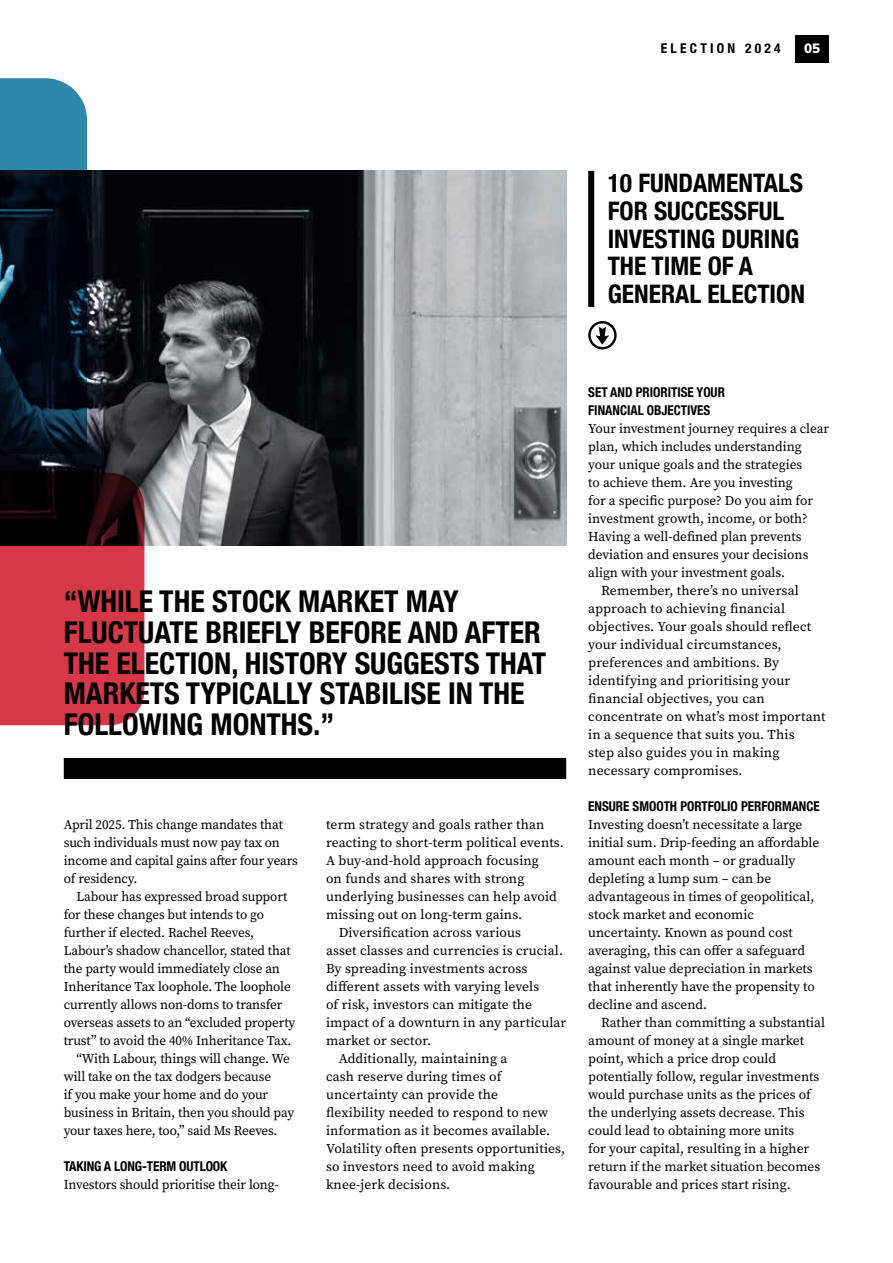
<style>
.page{position:relative;width:893px;height:1263px;background:#fff}
.page>*{position:absolute;margin:0;border:0;box-sizing:border-box;transform-origin:0 0}
.t1{font:700 condensed 30px/30.6px "Helvetica Neue";color:#000}
.t2{font:700 condensed 25.5px/27.6px "Helvetica Neue";color:#000}
.t3{font:13.5px/18px "Source Serif Pro";color:#000}
.t4{font:700 condensed 13.5px/18px "Helvetica Neue";color:#000}
.t5{font:700 condensed 13.5px "Helvetica Neue";letter-spacing:.24em;color:#000}
.t6{font:900 13.5px "Nunito Sans";color:#fff}
</style>
<div class="page">
<div style="left:795px;top:35px;width:34px;height:27px;background:#000"></div>
<div style="left:588px;top:171px;width:6px;height:136px;background:#000"></div>
<svg style="left:588px;top:321px;width:29px;height:28px"></svg>
<img style="left:157px;top:171px;width:409px;height:375px">
<div style="left:64px;top:758px;width:502px;height:21px;background:#000"></div>
<svg style="left:0;top:78px;width:157px;height:648px;background:#5c3c47"></svg>
<p class="t5" style="left:661px;top:40px;width:121px">ELECTION 2024</p>
<p class="t6" style="left:804px;top:39px;width:18px">05</p>
<h2 class="t2" style="left:608px;top:169px;width:199px">10 FUNDAMENTALS<br>FOR SUCCESSFUL<br>INVESTING DURING<br>THE TIME OF A<br>GENERAL ELECTION</h2>
<h1 class="t1" style="left:64px;top:586px;width:484px">“WHILE THE STOCK MARKET MAY<br>FLUCTUATE BRIEFLY BEFORE AND AFTER<br>THE ELECTION, HISTORY SUGGESTS THAT<br>MARKETS TYPICALLY STABILISE IN THE<br>FOLLOWING MONTHS.”</h1>
<p class="t3" style="left:64px;top:816px;width:235px">April 2025. This change mandates that such individuals must now pay tax on income and capital gains after four years of residency.</p>
<p class="t3" style="left:77px;top:888px;width:212px">Labour has expressed broad support</p>
<p class="t3" style="left:64px;top:906px;width:202px">for these changes but intends to go</p>
<p class="t3" style="left:64px;top:924px;width:192px">further if elected. Rachel Reeves,</p>
<p class="t3" style="left:64px;top:942px;width:229px">Labour’s shadow chancellor, stated that</p>
<p class="t3" style="left:64px;top:960px;width:218px">the party would immediately close an</p>
<p class="t3" style="left:64px;top:978px;width:229px">Inheritance Tax loophole. The loophole</p>
<p class="t3" style="left:64px;top:996px;width:220px">currently allows non-doms to transfer</p>
<p class="t3" style="left:64px;top:1014px;width:233px">overseas assets to an “excluded property</p>
<p class="t3" style="left:64px;top:1032px;width:229px">trust” to avoid the 40% Inheritance Tax.</p>
<p class="t3" style="left:77px;top:1050px;width:215px">“With Labour, things will change. We</p>
<p class="t3" style="left:64px;top:1068px;width:209px">will take on the tax dodgers because</p>
<p class="t3" style="left:64px;top:1086px;width:206px">if you make your home and do your</p>
<p class="t3" style="left:64px;top:1104px;width:232px">business in Britain, then you should pay</p>
<p class="t3" style="left:64px;top:1122px;width:215px">your taxes here, too,” said Ms Reeves.</p>
<p class="t4" style="left:64px;top:1157px;width:165px">TAKING A LONG-TERM OUTLOOK</p>
<p class="t3" style="left:64px;top:1176px;width:216px">Investors should prioritise their long-</p>
<p class="t3" style="left:326px;top:816px;width:220px">term strategy and goals rather than</p>
<p class="t3" style="left:326px;top:834px;width:239px">reacting to short-term political events.</p>
<p class="t3" style="left:326px;top:852px;width:214px">A buy-and-hold approach focusing</p>
<p class="t3" style="left:326px;top:870px;width:200px">on funds and shares with strong</p>
<p class="t3" style="left:326px;top:888px;width:232px">underlying businesses can help avoid</p>
<p class="t3" style="left:326px;top:906px;width:198px">missing out on long-term gains.</p>
<p class="t3" style="left:339px;top:924px;width:184px">Diversification across various</p>
<p class="t3" style="left:326px;top:942px;width:239px">asset classes and currencies is crucial.</p>
<p class="t3" style="left:326px;top:960px;width:203px">By spreading investments across</p>
<p class="t3" style="left:326px;top:978px;width:215px">different assets with varying levels</p>
<p class="t3" style="left:326px;top:996px;width:208px">of risk, investors can mitigate the</p>
<p class="t3" style="left:326px;top:1014px;width:242px">impact of a downturn in any particular</p>
<p class="t3" style="left:326px;top:1032px;width:107px">market or sector.</p>
<p class="t3" style="left:339px;top:1050px;width:170px">Additionally, maintaining a</p>
<p class="t3" style="left:326px;top:1068px;width:177px">cash reserve during times of</p>
<p class="t3" style="left:326px;top:1086px;width:174px">uncertainty can provide the</p>
<p class="t3" style="left:326px;top:1104px;width:224px">flexibility needed to respond to new</p>
<p class="t3" style="left:326px;top:1122px;width:226px">information as it becomes available.</p>
<p class="t3" style="left:326px;top:1140px;width:241px">Volatility often presents opportunities,</p>
<p class="t3" style="left:326px;top:1158px;width:210px">so investors need to avoid making</p>
<p class="t3" style="left:326px;top:1176px;width:126px">knee-jerk decisions.</p>
<p class="t4" style="left:588px;top:383px;width:138px">SET AND PRIORITISE YOUR<br>FINANCIAL OBJECTIVES</p>
<p class="t3" style="left:588px;top:420px;width:242px">Your investment journey requires a clear</p>
<p class="t3" style="left:588px;top:438px;width:215px">plan, which includes understanding</p>
<p class="t3" style="left:588px;top:456px;width:216px">your unique goals and the strategies</p>
<p class="t3" style="left:588px;top:474px;width:206px">to achieve them. Are you investing</p>
<p class="t3" style="left:588px;top:492px;width:226px">for a specific purpose? Do you aim for</p>
<p class="t3" style="left:588px;top:510px;width:221px">investment growth, income, or both?</p>
<p class="t3" style="left:588px;top:528px;width:215px">Having a well-defined plan prevents</p>
<p class="t3" style="left:588px;top:546px;width:222px">deviation and ensures your decisions</p>
<p class="t3" style="left:588px;top:564px;width:198px">align with your investment goals.</p>
<p class="t3" style="left:601px;top:582px;width:199px">Remember, there’s no universal</p>
<p class="t3" style="left:588px;top:600px;width:198px">approach to achieving financial</p>
<p class="t3" style="left:588px;top:618px;width:225px">objectives. Your goals should reflect</p>
<p class="t3" style="left:588px;top:636px;width:195px">your individual circumstances,</p>
<p class="t3" style="left:588px;top:654px;width:192px">preferences and ambitions. By</p>
<p class="t3" style="left:588px;top:672px;width:204px">identifying and prioritising your</p>
<p class="t3" style="left:588px;top:690px;width:178px">financial objectives, you can</p>
<p class="t3" style="left:588px;top:708px;width:239px">concentrate on what’s most important</p>
<p class="t3" style="left:588px;top:726px;width:208px">in a sequence that suits you. This</p>
<p class="t3" style="left:588px;top:744px;width:193px">step also guides you in making</p>
<p class="t3" style="left:588px;top:762px;width:156px">necessary compromises.</p>
<p class="t4" style="left:588px;top:797px;width:233px">ENSURE SMOOTH PORTFOLIO PERFORMANCE</p>
<p class="t3" style="left:588px;top:816px;width:232px">Investing doesn’t necessitate a large initial sum. Drip-feeding an affordable amount each month – or gradually depleting a lump sum – can be advantageous in times of geopolitical, stock market and economic uncertainty. Known as pound cost averaging, this can offer a safeguard against value depreciation in markets that inherently have the propensity to decline and ascend.</p>
<p class="t3" style="left:588px;top:1014px;width:238px;text-indent:13px">Rather than committing a substantial amount of money at a single market point, which a price drop could potentially follow, regular investments would purchase units as the prices of the underlying assets decrease. This could lead to obtaining more units<br>for your capital, resulting in a higher return if the market situation becomes favourable and prices start rising.</p>
</div>
